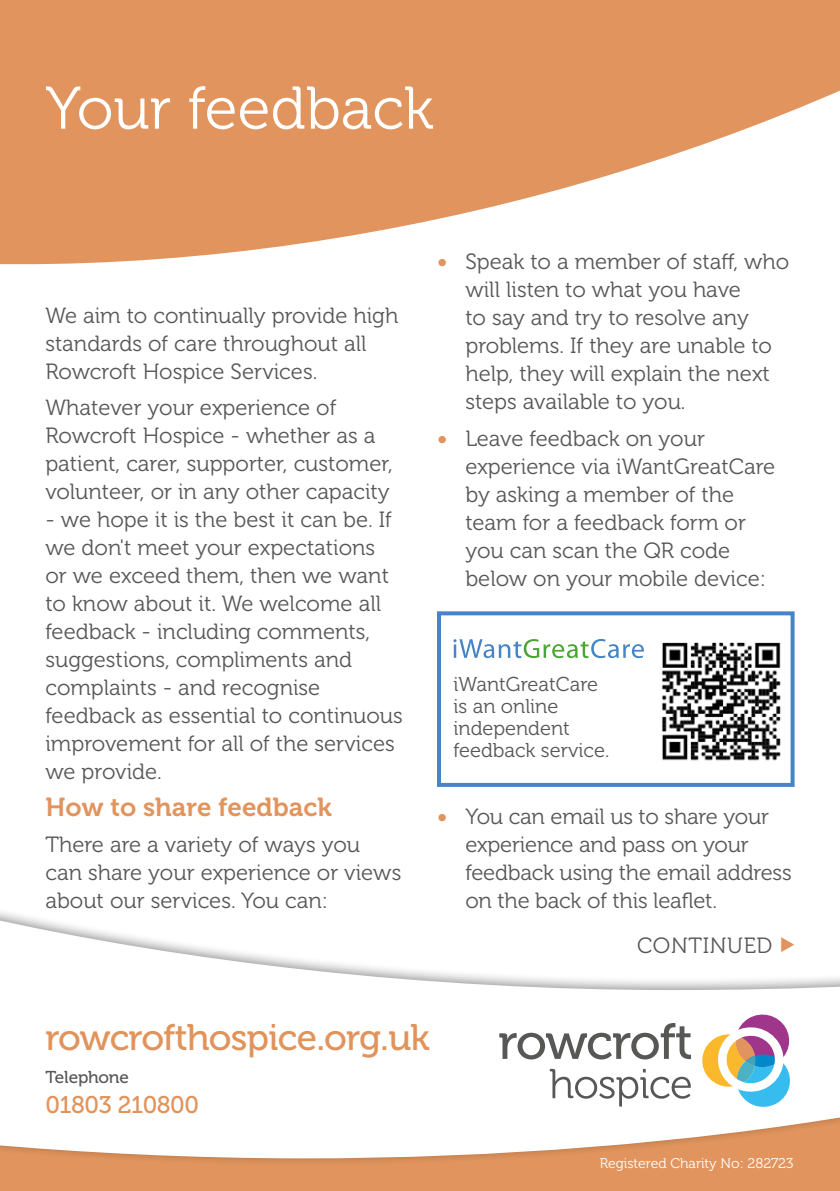
<style>
.page{position:relative;width:840px;height:1191px;background:#fff}
.page>*{position:absolute;margin:0;border:0;box-sizing:border-box;transform-origin:0 0}
.t1{font:60px "Museo 300";color:#fff}
.t2{font:36.8px "Museo 500";letter-spacing:-.02em;color:#e1935c}
.Sub_Head{font:26px "Museo 700";color:#e1945d}
.t3{font:24px "Museo 500";letter-spacing:-.02em;color:#e1935c}
.Body{font:22px/28px "Museo 300";color:#575756}
.Body-2{font:22px "Museo 300";letter-spacing:.03em;color:#575756}
.Body-3{font:20px/22px "Museo 300";color:#575756}
.t4{font:17.2px "Museo 500";letter-spacing:-.01em;color:#575756}
.t5{font:14px "Museo 300";color:#fff}
.s1{font-family:"Museo 700";color:#e1945d}
.s2{color:#e1945d}
</style>
<div class="page">
<div style="left:0;top:1100px;width:839px;height:91px;background:#e1945d"></div>
<div style="left:0;top:903px;width:839px;height:263px;background:#000;opacity:.4"></div>
<svg style="left:0;top:916px;width:839px;height:242px"></svg>
<svg style="left:499px;top:1023px;width:191px;height:36px"></svg>
<svg style="left:549px;top:1069px;width:141px;height:37px"></svg>
<svg style="left:698px;top:1011px;width:95px;height:96px"></svg>
<svg style="left:0;top:0;width:839px;height:265px;fill:#e1945d"></svg>
<div style="left:437px;top:611px;width:357px;height:176px;border:4px solid #4684c5"></div>
<svg style="left:453px;top:639px;width:190px;height:19px"></svg>
<img style="left:662px;top:642px;width:119px;height:119px">
<p class="t1" style="left:45px;top:76px;width:390px">Your feedback</p>
<p class="Body" style="left:45px;top:302px;width:354px">We aim to continually provide high standards of care throughout all<br>Rowcroft Hospice Services.</p>
<p class="Body" style="left:45px;top:394px;width:349px">Whatever your experience of Rowcroft Hospice - whether as a patient, carer, supporter, customer, volunteer, or in any other capacity</p>
<p class="Body" style="left:45px;top:506px;width:359px">- we hope it is the best it can be. If we don't meet your expectations<br>or we exceed them, then we want to know about it. We welcome all feedback - including comments, suggestions, compliments and complaints - and recognise feedback as essential to continuous improvement for all of the services we provide.</p>
<p class="Sub_Head" style="left:45px;top:792px;width:288px">How to share feedback</p>
<p class="Body" style="left:45px;top:831px;width:357px">There are a variety of ways you can share your experience or views about our services. You can:</p>
<p class="Body" style="left:465px;top:248px;width:325px;text-indent:-28px"><span class="s1">•</span> Speak to a member of staff, who will listen to what you have<br>to say and try to resolve any problems. If they are unable to help, they will explain the next steps available to you.</p>
<p class="Body" style="left:465px;top:425px;width:311px;text-indent:-28px"><span class="s1">•</span> Leave feedback on your experience via iWantGreatCare by asking a member of the team for a feedback form or you can scan the QR code below on your mobile device:</p>
<p class="Body-3" style="left:453px;top:673px;width:157px">iWantGreatCare is an online independent feedback service.</p>
<p class="Body" style="left:465px;top:803px;width:327px;text-indent:-28px"><span class="s1">•</span> You can email us to share your experience and pass on your feedback using the email address on the back of this leaflet.</p>
<p class="Body-2" style="left:636px;top:933px;width:160px">CONTINUED <span class="s2">◆</span></p>
<h2 class="t2" style="left:45px;top:1017px;width:385px">rowcrofthospice.org.uk</h2>
<p class="t4" style="left:45px;top:1068px;width:85px">Telephone</p>
<p class="t3" style="left:45px;top:1091px;width:155px">01803 210800</p>
<p class="t5" style="left:599px;top:1155px;width:195px">Registered Charity No: 282723</p>
</div>
